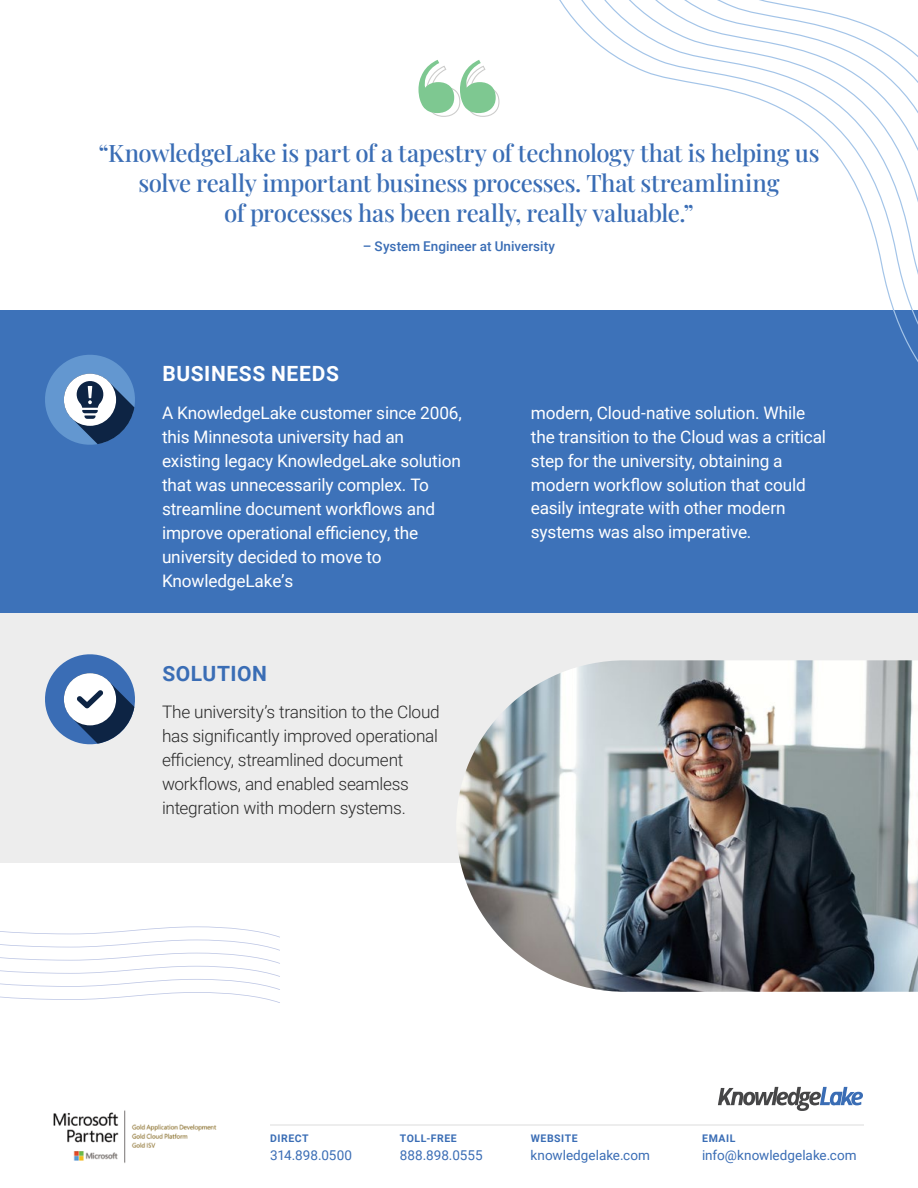
<style>
.page{position:relative;width:918px;height:1188px;background:#fff}
.page>*{position:absolute;margin:0;border:0;box-sizing:border-box;transform-origin:0 0}
.t1{font:24px/30px "Playfair Display";letter-spacing:-.015em;color:#3a6db5;text-align:center}
.t2{font:700 21px "Roboto";letter-spacing:.03em;color:#fff}
.t3{font:700 21px "Roboto";letter-spacing:.025em;color:#3a6db5}
.t4{font:17.25px/24px "Roboto";letter-spacing:-.01em;color:#fff}
.t5{font:300 17.25px/24px "Roboto";letter-spacing:-.015em;color:#282828}
.t6{font:13.5px "Roboto";color:#3a6db5}
.t7{font:500 13.5px "Roboto";letter-spacing:.005em;color:#3a6db5}
.t8{font:700 10.5px "Roboto";letter-spacing:.05em;color:#3a6db5}
</style>
<div class="page">
<img style="left:53px;top:1110px;width:164px;height:53px">
<hr style="left:270px;top:1124px;width:594px;height:2px;background:#ededed">
<div style="left:0;top:310px;width:918px;height:304px;background:#3d72b9"></div>
<svg style="left:622px;top:0;width:296px;height:357px"></svg>
<div style="left:0;top:614px;width:918px;height:249px;background:#ededed"></div>
<svg style="left:718px;top:1087px;width:145px;height:24px"></svg>
<svg style="left:45px;top:355px;width:90px;height:90px"></svg>
<svg style="left:418px;top:60px;width:82px;height:57px"></svg>
<svg style="left:45px;top:654px;width:90px;height:91px"></svg>
<img style="left:457px;top:660px;width:461px;height:332px">
<svg style="left:0;top:926px;width:280px;height:77px"></svg>
<h1 class="t1" style="left:98px;top:136px;width:723px">“KnowledgeLake is part of a tapestry of technology that is helping us solve really important business processes. That streamlining<br>of processes has been really, really valuable.”</h1>
<p class="t7" style="left:363px;top:237px;width:194px">– System Engineer at University</p>
<p class="t2" style="left:162px;top:359px;width:178px">BUSINESS NEEDS</p>
<p class="t4" style="left:162px;top:400px;width:301px">A KnowledgeLake customer since 2006, this Minnesota university had an existing legacy KnowledgeLake solution that was unnecessarily complex. To streamline document workflows and improve operational efficiency, the university decided to move to KnowledgeLake’s</p>
<p class="t4" style="left:531px;top:400px;width:297px">modern, Cloud-native solution. While the transition to the Cloud was a critical step for the university, obtaining a modern workflow solution that could easily integrate with other modern systems was also imperative.</p>
<p class="t3" style="left:162px;top:658px;width:106px">SOLUTION</p>
<p class="t5" style="left:162px;top:699px;width:279px">The university’s transition to the Cloud has significantly improved operational efficiency, streamlined document workflows, and enabled seamless integration with modern systems.</p>
<p class="t8" style="left:270px;top:1131px;width:40px">DIRECT</p>
<p class="t6" style="left:270px;top:1146px;width:84px">314.898.0500</p>
<p class="t8" style="left:400px;top:1131px;width:58px">TOLL-FREE</p>
<p class="t6" style="left:400px;top:1146px;width:84px">888.898.0555</p>
<p class="t8" style="left:531px;top:1131px;width:48px">WEBSITE</p>
<p class="t6" style="left:531px;top:1146px;width:121px">knowledgelake.com</p>
<p class="t8" style="left:702px;top:1131px;width:35px">EMAIL</p>
<p class="t6" style="left:702px;top:1146px;width:156px">info@knowledgelake.com</p>
</div>
